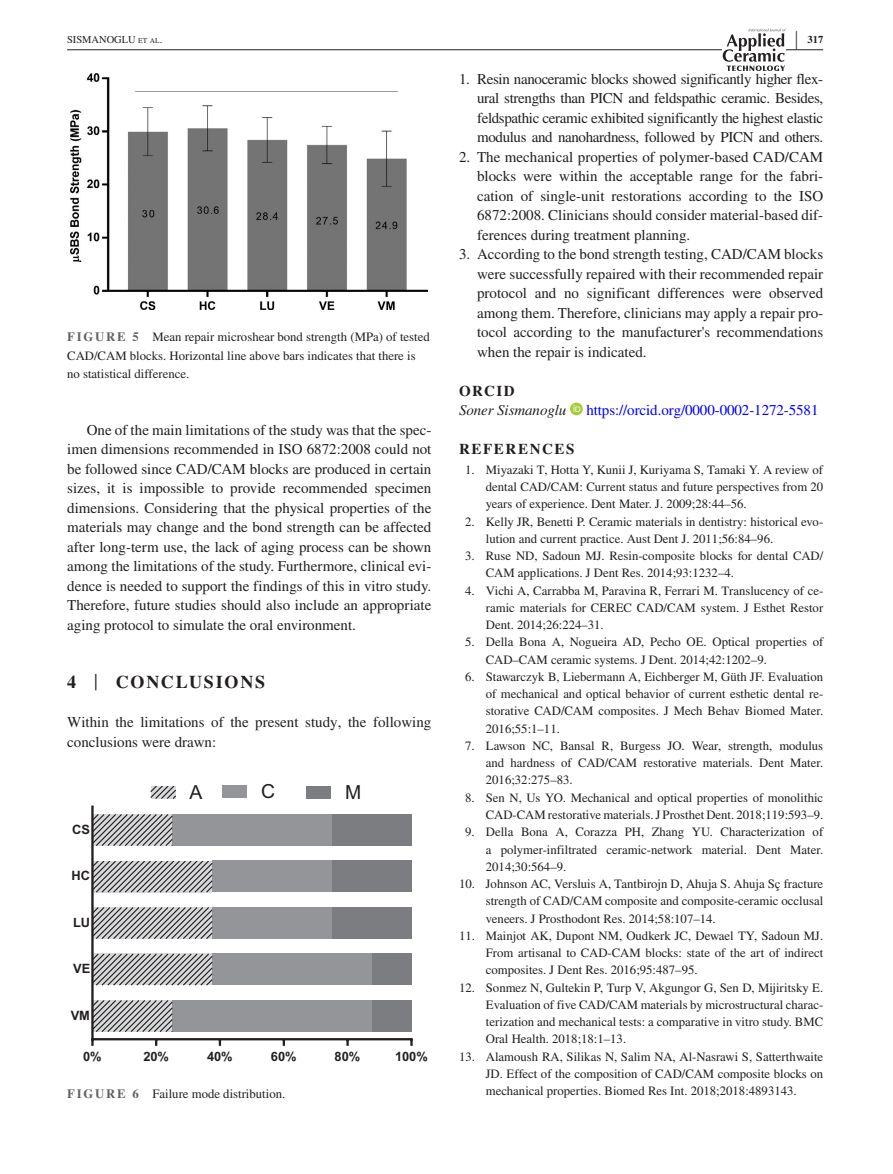
<style>
.page{position:relative;width:893px;height:1174px;background:#fff}
.page>*{position:absolute;margin:0;border:0;box-sizing:border-box;transform-origin:0 0}
.t1{font:700 25.95px "STIX";color:#231f20;scale:.36 1}
.t2{font:19.35px "Arial";color:#231f20}
.t3{font:700 18px "STIX";letter-spacing:.1em;color:#231f20}
.t4{font:15px/19.5px "STIX";color:#231f20;text-align:justify}
.t5{font:15px "STIX";letter-spacing:-.005em;color:#00f}
.t6{font:700 15px "STIX";letter-spacing:.11em;color:#231f20}
.t7{font:italic 15px "STIX";letter-spacing:-.005em;color:#231f20}
.t8{font:700 12.9px "Arial";color:#231f20}
.t9{font:12.75px/17.2px "STIX";color:#231f20;text-align:justify}
.t10{font:10.5px "STIX";color:#231f20}
.t11{font:700 10.5px "STIX";color:#231f20}
.s1{font-size:7.35px}
.s2{font-weight:700;color:#636366}
.s3{font-weight:400;font-size:23.7px}
</style>
<div class="page">
<hr style="left:67px;top:49px;width:756px;height:1px;background:#231f20">
<svg style="left:723px;top:28px;width:63px;height:43px"></svg>
<svg style="left:570px;top:402px;width:13px;height:13px"></svg>
<svg style="left:573px;top:405px;width:7px;height:7px"></svg>
<img style="left:71px;top:73px;width:357px;height:236px">
<div style="left:372px;top:1000px;width:39px;height:31px;background:#7b7d80"></div>
<div style="left:372px;top:954px;width:39px;height:31px;background:#7b7d80"></div>
<div style="left:332px;top:907px;width:79px;height:31px;background:#7b7d80"></div>
<div style="left:332px;top:861px;width:79px;height:31px;background:#7b7d80"></div>
<div style="left:332px;top:814px;width:79px;height:31px;background:#7b7d80"></div>
<div style="left:172px;top:1000px;width:200px;height:31px;background:#939598"></div>
<div style="left:212px;top:954px;width:160px;height:31px;background:#939598"></div>
<div style="left:212px;top:907px;width:120px;height:31px;background:#939598"></div>
<div style="left:212px;top:861px;width:120px;height:31px;background:#939598"></div>
<div style="left:172px;top:814px;width:160px;height:31px;background:#939598"></div>
<svg style="left:94px;top:1000px;width:78px;height:31px;background:#a5a5a6"></svg>
<svg style="left:94px;top:954px;width:118px;height:31px;background:#a4a4a6"></svg>
<svg style="left:94px;top:907px;width:118px;height:31px;background:#a5a4a6"></svg>
<svg style="left:94px;top:861px;width:118px;height:31px;background:#a4a4a6"></svg>
<svg style="left:94px;top:814px;width:78px;height:31px;background:#a5a4a6"></svg>
<svg style="left:410px;top:1040px;width:3px;height:5px"></svg>
<svg style="left:346px;top:1040px;width:3px;height:5px"></svg>
<svg style="left:91px;top:1040px;width:3px;height:5px"></svg>
<hr style="left:91px;top:1038px;width:322px;height:2px;background:#231f20">
<hr style="left:91px;top:805px;width:3px;height:235px;background:#231f20">
<svg style="left:151px;top:786px;width:25px;height:12px"></svg>
<div style="left:222px;top:785px;width:25px;height:12px;background:#939598"></div>
<div style="left:306px;top:786px;width:25px;height:12px;background:#7b7d80"></div>
<h1 class="t1" style="left:796px;top:25px;width:7px">|</h1>
<p class="t10" style="left:67px;top:32px;width:97px">SISMANOGLU <span class="s1">et al</span> .</p>
<p class="t11" style="left:807px;top:33px;width:17px">317</p>
<p class="t9" style="left:67px;top:329px;width:364px;line-height:18px;text-align:left"><span class="s2">FIGURE 5</span> Mean repair microshear bond strength (MPa) of tested<br>CAD/CAM blocks. Horizontal line above bars indicates that there is no statistical difference.</p>
<p class="t4" style="left:67px;top:421px;width:366px;text-indent:20px">One of the main limitations of the study was that the spec&shy;imen dimensions recommended in ISO 6872:2008 could not be followed since CAD/CAM blocks are produced in certain sizes, it is impossible to provide recommended specimen dimensions. Considering that the physical properties of the materials may change and the bond strength can be affected after long-term use, the lack of aging process can be shown among the limitations of the study. Furthermore, clinical evi&shy;dence is needed to support the findings of this in vitro study.<br>Therefore, future studies should also include an appropriate aging protocol to simulate the oral environment.</p>
<h3 class="t3" style="left:67px;top:671px;width:199px">4 <span class="s3">|</span> CONCLUSIONS</h3>
<p class="t4" style="left:67px;top:713px;width:366px">Within the limitations of the present study, the following conclusions were drawn:</p>
<p class="t8" style="left:72px;top:820px;width:19px">CS</p>
<p class="t8" style="left:71px;top:867px;width:20px">HC</p>
<p class="t8" style="left:73px;top:913px;width:19px">LU</p>
<p class="t8" style="left:73px;top:960px;width:19px">VE</p>
<p class="t8" style="left:71px;top:1006px;width:21px">VM</p>
<h2 class="t2" style="left:189px;top:779px;width:14px">A</h2>
<h2 class="t2" style="left:261px;top:778px;width:16px">C</h2>
<h2 class="t2" style="left:345px;top:779px;width:18px">M</h2>
<p class="t8" style="left:83px;top:1048px;width:20px">0%</p>
<p class="t8" style="left:143px;top:1048px;width:27px">20%</p>
<p class="t8" style="left:207px;top:1048px;width:27px">40%</p>
<p class="t8" style="left:271px;top:1048px;width:27px">60%</p>
<p class="t8" style="left:335px;top:1048px;width:27px">80%</p>
<p class="t8" style="left:395px;top:1048px;width:34px">100%</p>
<p class="t9" style="left:67px;top:1086px;width:220px"><span class="s2">FIGURE 6</span> Failure mode distribution.</p>
<p class="t4" style="left:477px;top:70px;width:348px;text-indent:-18px">1. Resin nanoceramic blocks showed significantly higher flex&shy;ural strengths than PICN and feldspathic ceramic. Besides, feldspathic ceramic exhibited significantly the highest elastic modulus and nanohardness, followed by PICN and others.</p>
<p class="t4" style="left:477px;top:148px;width:348px;text-indent:-18px">2. The mechanical properties of polymer-based CAD/CAM blocks were within the acceptable range for the fabri&shy;cation of single-unit restorations according to the ISO 6872:2008. Clinicians should consider material-based dif&shy;ferences during treatment planning.</p>
<p class="t4" style="left:477px;top:245px;width:348px;text-indent:-18px">3. According to the bond strength testing, CAD/CAM blocks were successfully repaired with their recommended repair protocol and no significant differences were observed among them. Therefore, clinicians may apply a repair pro&shy;tocol according to the manufacturer's recommendations when the repair is indicated.</p>
<p class="t6" style="left:459px;top:382px;width:57px">ORCID</p>
<p class="t7" style="left:459px;top:400px;width:109px">Soner Sismanoglu</p>
<p class="t5" style="left:586px;top:400px;width:234px">https://orcid.org/0000-0002-1272-5581</p>
<p class="t6" style="left:459px;top:440px;width:117px">REFERENCES</p>
<p class="t9" style="left:486px;top:462px;width:339px;text-indent:-21px">1. Miyazaki T, Hotta Y, Kunii J, Kuriyama S, Tamaki Y. A review of dental CAD/CAM: Current status and future perspectives from 20 years of experience. Dent Mater. J. 2009;28:44–56.</p>
<p class="t9" style="left:486px;top:513px;width:339px;text-indent:-21px">2. Kelly JR, Benetti P. Ceramic materials in dentistry: historical evo&shy;lution and current practice. Aust Dent J. 2011;56:84–96.</p>
<p class="t9" style="left:486px;top:548px;width:339px;text-indent:-21px">3. Ruse ND, Sadoun MJ. Resin-composite blocks for dental CAD/<br>CAM applications. J Dent Res. 2014;93:1232–4.</p>
<p class="t9" style="left:486px;top:582px;width:339px;text-indent:-21px">4. Vichi A, Carrabba M, Paravina R, Ferrari M. Translucency of ce&shy;ramic materials for CEREC CAD/CAM system. J Esthet Restor Dent. 2014;26:224–31.</p>
<p class="t9" style="left:486px;top:634px;width:339px;text-indent:-21px">5. Della Bona A, Nogueira AD, Pecho OE. Optical properties of<br>CAD–CAM ceramic systems. J Dent. 2014;42:1202–9.</p>
<p class="t9" style="left:486px;top:669px;width:339px;text-indent:-21px">6. Stawarczyk B, Liebermann A, Eichberger M, Güth JF. Evaluation of mechanical and optical behavior of current esthetic dental re&shy;storative CAD/CAM composites. J Mech Behav Biomed Mater.<br>2016;55:1–11.</p>
<p class="t9" style="left:486px;top:738px;width:339px;text-indent:-21px">7. Lawson NC, Bansal R, Burgess JO. Wear, strength, modulus and hardness of CAD/CAM restorative materials. Dent Mater.<br>2016;32:275–83.</p>
<p class="t9" style="left:465px;top:789px;width:360px;text-align:right">8. Sen N, Us YO. Mechanical and optical properties of monolithic<br>CAD-CAM restorative materials. J Prosthet Dent. 2018;119:593–9.</p>
<p class="t9" style="left:486px;top:824px;width:339px;text-indent:-21px">9. Della Bona A, Corazza PH, Zhang YU. Characterization of a polymer-infiltrated ceramic-network material. Dent Mater.<br>2014;30:564–9.</p>
<p class="t9" style="left:486px;top:876px;width:339px;text-indent:-27px">10. Johnson AC, Versluis A, Tantbirojn D, Ahuja S. Ahuja Sç fracture strength of CAD/CAM composite and composite-ceramic occlusal veneers. J Prosthodont Res. 2014;58:107–14.</p>
<p class="t9" style="left:486px;top:927px;width:339px;text-indent:-27px">11. Mainjot AK, Dupont NM, Oudkerk JC, Dewael TY, Sadoun MJ.<br>From artisanal to CAD-CAM blocks: state of the art of indirect composites. J Dent Res. 2016;95:487–95.</p>
<p class="t9" style="left:486px;top:979px;width:339px;text-indent:-27px">12. Sonmez N, Gultekin P, Turp V, Akgungor G, Sen D, Mijiritsky E.<br>Evaluation of five CAD/CAM materials by microstructural charac&shy;terization and mechanical tests: a comparative in vitro study. BMC Oral Health. 2018;18:1–13.</p>
<p class="t9" style="left:486px;top:1048px;width:339px;text-indent:-27px">13. Alamoush RA, Silikas N, Salim NA, Al-Nasrawi S, Satterthwaite JD. Effect of the composition of CAD/CAM composite blocks on mechanical properties. Biomed Res Int. 2018;2018:4893143.</p>
</div>
